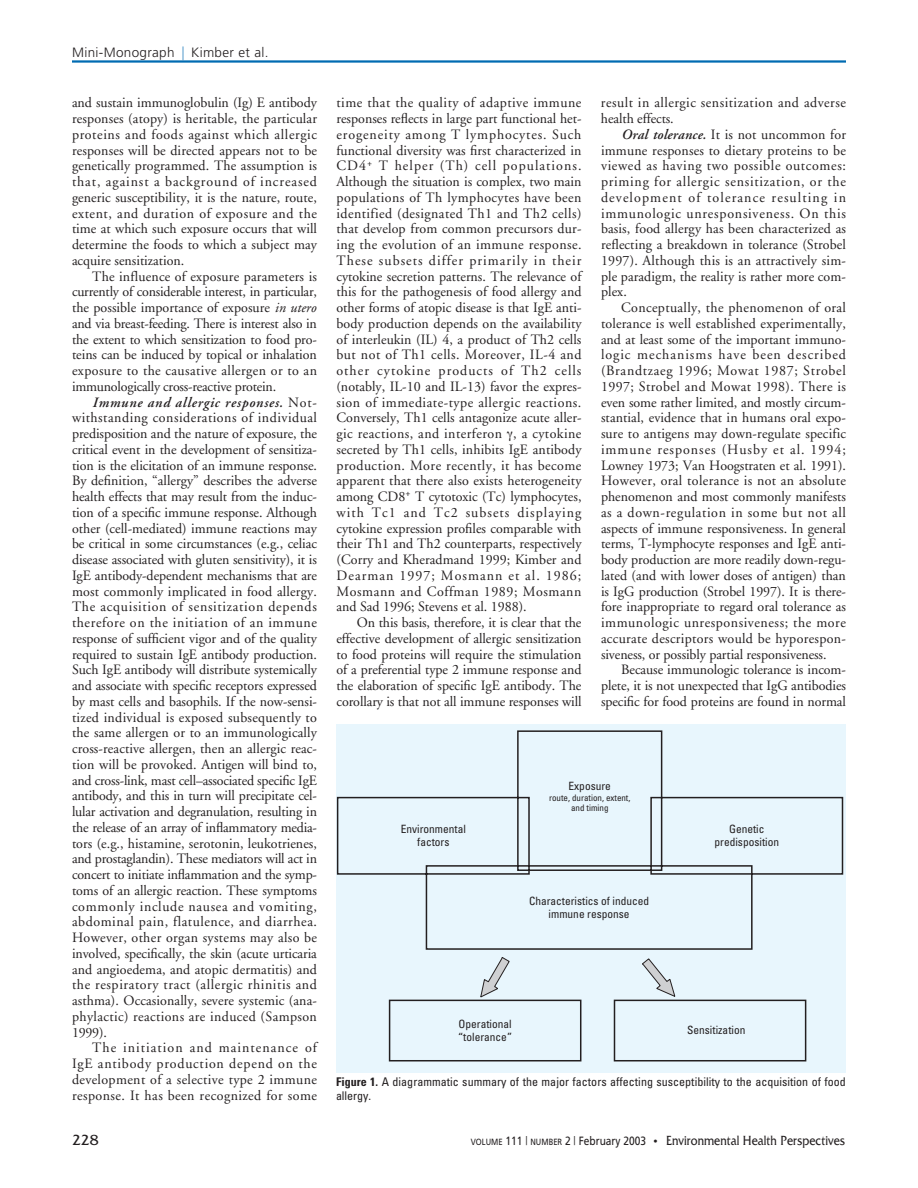
<style>
.page{position:relative;width:918px;height:1188px;background:#fff}
.page>*{position:absolute;margin:0;border:0;box-sizing:border-box;transform-origin:0 0}
.t1{font:15px "Friz Quadrata IT Cby BT";color:#231f20}
.t2{font:14.25px/15.8px "Adobe Garamond";letter-spacing:.005em;color:#231f20;text-align:justify}
.t3{font:14.25px/15.8px "Adobe Garamond";letter-spacing:.035em;color:#231f20}
.t4{font:13.5px "Friz Quadrata IT Cby BT";color:#231f20;scale:.85 1}
.t5{font:300 13.5px "Frutiger";letter-spacing:.025em;color:#231f20}
.t6{font:condensed 12px/13.5px "Univers";color:#231f20}
.t7{font:condensed 11.4px/12.9px "Univers";color:#231f20;text-align:center}
.t8{font:condensed 9px/10.5px "Univers";color:#231f20;text-align:center}
.s1{font-size:18px;color:#006bb2}
.s2{font-style:italic}
.s3{font-weight:600;font-style:italic}
.s4{font-weight:700}
.s5{font-family:"Frutiger";font-size:9px}
.s6{font-family:"Frutiger";font-size:12px}
.s7{font-family:"Frutiger";font-weight:300;font-size:12px}
.s8{font-size:10.5px}
</style>
<div class="page">
<hr style="left:72px;top:60px;width:774px;height:3px;background:#006bb2">
<div style="left:336px;top:724px;width:510px;height:348px;background:#e8f6fd"></div>
<svg style="left:336px;top:730px;width:508px;height:332px"></svg>
<svg style="left:480px;top:956px;width:30px;height:42px"></svg>
<svg style="left:641px;top:958px;width:35px;height:40px"></svg>
<p class="t5" style="left:72px;top:47px;width:198px">Mini-Monograph <span class="s1">|</span> Kimber et al.</p>
<p class="t2" style="left:72px;top:96px;width:247px">and sustain immunoglobulin (Ig) E antibody responses (atopy) is heritable, the particular proteins and foods against which allergic responses will be directed appears not to be genetically programmed. The assumption is that, against a background of increased generic susceptibility, it is the nature, route, extent, and duration of exposure and the time at which such exposure occurs that will determine the foods to which a subject may acquire sensitization.</p>
<p class="t2" style="left:72px;top:269px;width:247px;text-indent:20px">The influence of exposure parameters is currently of considerable interest, in particular, the possible importance of exposure <span class="s2">in utero </span>and via breast-feeding. There is interest also in the extent to which sensitization to food pro&shy;teins can be induced by topical or inhalation exposure to the causative allergen or to an immunologically cross-reactive protein.</p>
<p class="t2" style="left:72px;top:395px;width:247px;text-indent:20px"><span class="s3">Immune and allergic responses.</span> Not&shy;withstanding considerations of individual predisposition and the nature of exposure, the critical event in the development of sensitiza&shy;tion is the elicitation of an immune response.<br>By definition, “allergy” describes the adverse health effects that may result from the induc&shy;tion of a specific immune response. Although other (cell-mediated) immune reactions may be critical in some circumstances (e.g., celiac disease associated with gluten sensitivity), it is IgE antibody-dependent mechanisms that are most commonly implicated in food allergy.<br>The acquisition of sensitization depends therefore on the initiation of an immune response of sufficient vigor and of the quality required to sustain IgE antibody production.<br>Such IgE antibody will distribute systemically and associate with specific receptors expressed by mast cells and basophils. If the now-sensi&shy;tized individual is exposed subsequently to the same allergen or to an immunologically cross-reactive allergen, then an allergic reac&shy;tion will be provoked. Antigen will bind to, and cross-link, mast cell–associated specific IgE antibody, and this in turn will precipitate cel&shy;lular activation and degranulation, resulting in the release of an array of inflammatory media&shy;tors (e.g., histamine, serotonin, leukotrienes, and prostaglandin). These mediators will act in concert to initiate inflammation and the symp&shy;toms of an allergic reaction. These symptoms commonly include nausea and vomiting, abdominal pain, flatulence, and diarrhea.<br>However, other organ systems may also be involved, specifically, the skin (acute urticaria and angioedema, and atopic dermatitis) and the respiratory tract (allergic rhinitis and asthma). Occasionally, severe systemic (ana&shy;phylactic) reactions are induced (Sampson 1999).</p>
<p class="t2" style="left:72px;top:1041px;width:247px;text-indent:20px">The initiation and maintenance of IgE antibody production depend on the development of a selective type 2 immune response. It has been recognized for some</p>
<p class="t2" style="left:336px;top:96px;width:247px">time that the quality of adaptive immune responses reflects in large part functional het&shy;erogeneity among T lymphocytes. Such functional diversity was first characterized in CD4<sup>+</sup> T helper (Th) cell populations.<br>Although the situation is complex, two main populations of Th lymphocytes have been identified (designated Th1 and Th2 cells) that develop from common precursors dur&shy;ing the evolution of an immune response.<br>These subsets differ primarily in their cytokine secretion patterns. The relevance of this for the pathogenesis of food allergy and other forms of atopic disease is that IgE anti&shy;body production depends on the availability of interleukin (IL) 4, a product of Th2 cells but not of Th1 cells. Moreover, IL-4 and other cytokine products of Th2 cells (notably, IL-10 and IL-13) favor the expres&shy;sion of immediate-type allergic reactions.<br>Conversely, Th1 cells antagonize acute aller&shy;gic reactions, and interferon , a cytokine secreted by Th1 cells, inhibits IgE antibody production. More recently, it has become apparent that there also exists heterogeneity among CD8<sup>+</sup> T cytotoxic (Tc) lymphocytes, with Tc1 and Tc2 subsets displaying cytokine expression profiles comparable with their Th1 and Th2 counterparts, respectively (Corry and Kheradmand 1999; Kimber and Dearman 1997; Mosmann et al. 1986; Mosmann and Coffman 1989; Mosmann and Sad 1996; Stevens et al. 1988).</p>
<p class="t2" style="left:336px;top:616px;width:247px;text-indent:20px">On this basis, therefore, it is clear that the effective development of allergic sensitization to food proteins will require the stimulation of a preferential type 2 immune response and the elaboration of specific IgE antibody. The corollary is that not all immune responses will</p>
<p class="t3" style="left:601px;top:96px;width:246px">result in allergic sensitization and adverse health effects.</p>
<p class="t2" style="left:601px;top:128px;width:247px;text-indent:20px"><span class="s3">Oral tolerance.</span> It is not uncommon for immune responses to dietary proteins to be viewed as having two possible outcomes: priming for allergic sensitization, or the development of tolerance resulting in immunologic unresponsiveness. On this basis, food allergy has been characterized as reflecting a breakdown in tolerance (Strobel 1997). Although this is an attractively sim&shy;ple paradigm, the reality is rather more com&shy;plex.</p>
<p class="t2" style="left:601px;top:301px;width:247px;text-indent:20px">Conceptually, the phenomenon of oral tolerance is well established experimentally, and at least some of the important immuno&shy;logic mechanisms have been described (Brandtzaeg 1996; Mowat 1987; Strobel 1997; Strobel and Mowat 1998). There is even some rather limited, and mostly circum&shy;stantial, evidence that in humans oral expo&shy;sure to antigens may down-regulate specific immune responses (Husby et al. 1994; Lowney 1973; Van Hoogstraten et al. 1991).<br>However, oral tolerance is not an absolute phenomenon and most commonly manifests as a down-regulation in some but not all aspects of immune responsiveness. In general terms, T-lymphocyte responses and IgE anti&shy;body production are more readily down-regu&shy;lated (and with lower doses of antigen) than is IgG production (Strobel 1997). It is there&shy;fore inappropriate to regard oral tolerance as immunologic unresponsiveness; the more accurate descriptors would be hyporespon&shy;siveness, or possibly partial responsiveness.</p>
<p class="t2" style="left:601px;top:663px;width:247px;text-indent:20px">Because immunologic tolerance is incom&shy;plete, it is not unexpected that IgG antibodies specific for food proteins are found in normal</p>
<p class="t7" style="left:401px;top:824px;width:67px">Environmental factors</p>
<p class="t7" style="left:569px;top:781px;width:44px">Exposure</p>
<p class="t8" style="left:549px;top:793px;width:83px">route, duration, extent, and timing</p>
<p class="t7" style="left:529px;top:896px;width:122px">Characteristics of induced immune response</p>
<p class="t7" style="left:715px;top:824px;width:66px">Genetic predisposition</p>
<p class="t7" style="left:458px;top:1019px;width:55px;text-align:left">Operational “tolerance”</p>
<p class="t7" style="left:687px;top:1024px;width:60px">Sensitization</p>
<p class="t6" style="left:336px;top:1076px;width:511px"><span class="s4">Figure 1.</span> A diagrammatic summary of the major factors affecting susceptibility to the acquisition of food allergy.</p>
<p class="t1" style="left:72px;top:1134px;width:28px">228</p>
<p class="t4" style="left:471px;top:1135px;width:442px"><span class="s5">VOLUME</span> <span class="s6">111</span> <span class="s7">|</span> <span class="s5">NUMBER</span> <span class="s6">2</span> <span class="s7">|</span> <span class="s6">February 2003</span> <span class="s8">•</span> Environmental Health Perspectives</p>
</div>
